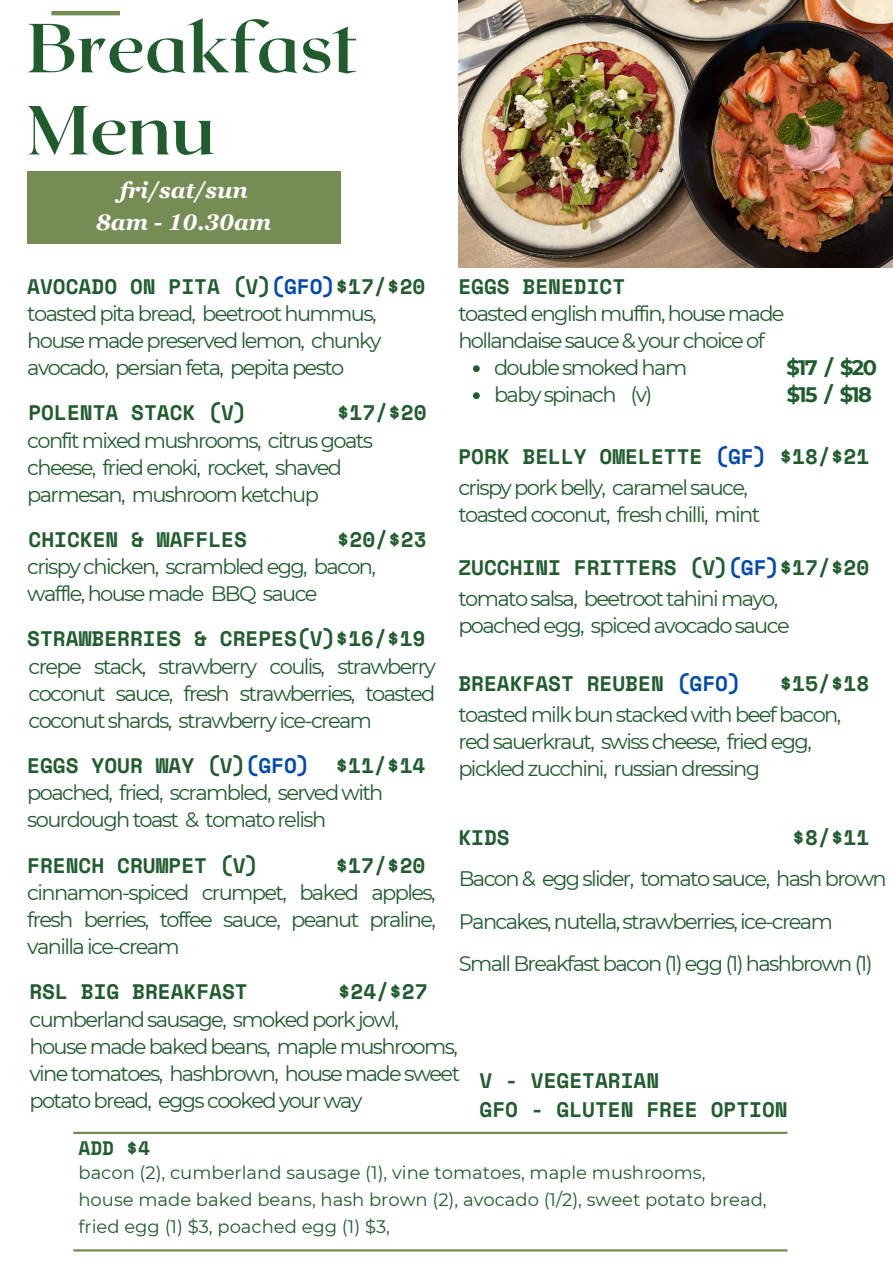
<style>
.page{position:relative;width:893px;height:1264px;background:#fff}
.page>*{position:absolute;margin:0;border:0;box-sizing:border-box;transform-origin:0 0}
.t1{font:700 69.15px/82.1px "Roxborough CF";color:#205c2e}
.t2{font:italic 700 22.5px "Georgia Pro";color:#fff}
.t3{font:21px/27px "Montserrat";letter-spacing:-.075em;color:#205c2e;text-align:justify}
.t4{font:700 21px "Space Mono";color:#205c2e}
.t5{font:700 21px "Montserrat";letter-spacing:-.075em;color:#205c2e}
.t6{font:700 19.5px "Space Mono";color:#205c2e}
.t7{font:18px "Montserrat";color:#205c2e}
.s1{color:#004aad}
</style>
<div class="page">
<hr style="left:51px;top:11px;width:69px;height:4px;background:#758d55">
<div style="left:27px;top:171px;width:313px;height:73px;background:#758d55"></div>
<hr style="left:73px;top:1249px;width:714px;height:2px;background:#758d55">
<hr style="left:73px;top:1131px;width:714px;height:2px;background:#758d55">
<img style="left:458px;top:0;width:434px;height:267px">
<svg style="left:473px;top:365px;width:6px;height:7px"></svg>
<svg style="left:473px;top:392px;width:6px;height:7px"></svg>
<p class="t1" style="left:27px;top:4px;width:333px">Breakfast<br>Menu</p>
<p class="t2" style="left:120px;top:178px;width:130px">fri/sat/sun</p>
<p class="t2" style="left:96px;top:209px;width:176px">8am - 10.30am</p>
<p class="t4" style="left:27px;top:270px;width:399px">AVOCADO ON PITA (V)<span class="s1">(GFO)</span>$17/$20</p>
<p class="t3" style="left:27px;top:300px;width:350px">toasted pita bread, beetroot hummus,</p>
<p class="t3" style="left:27px;top:327px;width:355px">house made preserved lemon, chunky</p>
<p class="t3" style="left:27px;top:354px;width:318px">avocado, persian feta, pepita pesto</p>
<p class="t4" style="left:28px;top:397px;width:220px">POLENTA STACK (V)</p>
<p class="t4" style="left:336px;top:397px;width:91px">$17/$20</p>
<p class="t3" style="left:27px;top:426px;width:347px">confit mixed mushrooms, citrus goats</p>
<p class="t3" style="left:27px;top:453px;width:316px">cheese, fried enoki, rocket, shaved</p>
<p class="t3" style="left:27px;top:480px;width:293px">parmesan, mushroom ketchup</p>
<p class="t4" style="left:29px;top:523px;width:220px">CHICKEN &amp; WAFFLES</p>
<p class="t4" style="left:337px;top:523px;width:91px">$20/$23</p>
<p class="t3" style="left:27px;top:553px;width:350px">crispy chicken, scrambled egg, bacon,</p>
<p class="t3" style="left:27px;top:580px;width:292px">waffle, house made BBQ sauce</p>
<p class="t4" style="left:27px;top:623px;width:399px">STRAWBERRIES &amp; CREPES(V)$16/$19</p>
<p class="t3" style="left:29px;top:652px;width:409px">crepe stack, strawberry coulis, strawberry coconut sauce, fresh strawberries, toasted coconut shards, strawberry ice-cream</p>
<p class="t4" style="left:27px;top:749px;width:399px">EGGS YOUR WAY (V)<span class="s1">(GFO)</span> $11/$14</p>
<p class="t3" style="left:27px;top:779px;width:357px">poached, fried, scrambled, served with</p>
<p class="t3" style="left:27px;top:806px;width:300px">sourdough toast &amp; tomato relish</p>
<p class="t4" style="left:27px;top:849px;width:233px">FRENCH CRUMPET (V)</p>
<p class="t4" style="left:335px;top:849px;width:91px">$17/$20</p>
<p class="t3" style="left:27px;top:879px;width:410px">cinnamon-spiced crumpet, baked apples, fresh berries, toffee sauce, peanut praline, vanilla ice-cream</p>
<p class="t4" style="left:458px;top:270px;width:168px">EGGS BENEDICT</p>
<p class="t3" style="left:458px;top:300px;width:328px">toasted english muffin, house made</p>
<p class="t3" style="left:458px;top:327px;width:308px">hollandaise sauce &amp; your choice of</p>
<p class="t3" style="left:494px;top:354px;width:195px">double smoked ham</p>
<p class="t5" style="left:786px;top:355px;width:92px">$17 / $20</p>
<p class="t3" style="left:494px;top:381px;width:160px">baby spinach (v)</p>
<p class="t5" style="left:786px;top:382px;width:87px">$15 / $18</p>
<p class="t4" style="left:458px;top:440px;width:412px">PORK BELLY OMELETTE <span class="s1">(GF)</span> $18/$21</p>
<p class="t3" style="left:458px;top:474px;width:291px">crispy pork belly, caramel sauce,</p>
<p class="t3" style="left:458px;top:500px;width:303px">toasted coconut, fresh chilli, mint</p>
<p class="t4" style="left:458px;top:551px;width:412px">ZUCCHINI FRITTERS (V)<span class="s1">(GF)</span>$17/$20</p>
<p class="t3" style="left:458px;top:584px;width:321px">tomato salsa, beetroot tahini mayo,</p>
<p class="t3" style="left:458px;top:611px;width:333px">poached egg, spiced avocado sauce</p>
<p class="t4" style="left:458px;top:667px;width:284px">BREAKFAST REUBEN <span class="s1">(GFO)</span></p>
<p class="t4" style="left:779px;top:667px;width:91px">$15/$18</p>
<p class="t3" style="left:458px;top:700px;width:384px">toasted milk bun stacked with beef bacon,</p>
<p class="t3" style="left:458px;top:727px;width:355px">red sauerkraut, swiss cheese, fried egg,</p>
<p class="t3" style="left:458px;top:754px;width:303px">pickled zucchini, russian dressing</p>
<p class="t4" style="left:458px;top:822px;width:53px">KIDS</p>
<p class="t4" style="left:792px;top:822px;width:79px">$8/$11</p>
<p class="t3" style="left:459px;top:865px;width:429px">Bacon &amp; egg slider, tomato sauce, hash brown</p>
<p class="t3" style="left:459px;top:908px;width:375px">Pancakes, nutella, strawberries, ice-cream</p>
<p class="t3" style="left:459px;top:949px;width:415px">Small Breakfast bacon (1) egg (1) hashbrown (1)</p>
<p class="t4" style="left:29px;top:975px;width:220px">RSL BIG BREAKFAST</p>
<p class="t4" style="left:337px;top:975px;width:91px">$24/$27</p>
<p class="t3" style="left:29px;top:1005px;width:371px">cumberland sausage, smoked porkjowl,</p>
<p class="t3" style="left:29px;top:1032px;width:430px">house made baked beans, maple mushrooms,</p>
<p class="t3" style="left:29px;top:1059px;width:432px">vine tomatoes, hashbrown, house made sweet</p>
<p class="t3" style="left:29px;top:1086px;width:334px">potato bread, eggs cooked your way</p>
<p class="t4" style="left:479px;top:1064px;width:181px">V - VEGETARIAN</p>
<p class="t4" style="left:479px;top:1093px;width:310px">GFO - GLUTEN FREE OPTION</p>
<p class="t6" style="left:78px;top:1132px;width:73px">ADD $4</p>
<p class="t7" style="left:78px;top:1161px;width:628px">bacon (2), cumberland sausage (1), vine tomatoes, maple mushrooms,</p>
<p class="t7" style="left:78px;top:1188px;width:689px">house made baked beans, hash brown (2), avocado (1/2), sweet potato bread,</p>
<p class="t7" style="left:78px;top:1215px;width:313px">fried egg (1) $3, poached egg (1) $3,</p>
</div>
